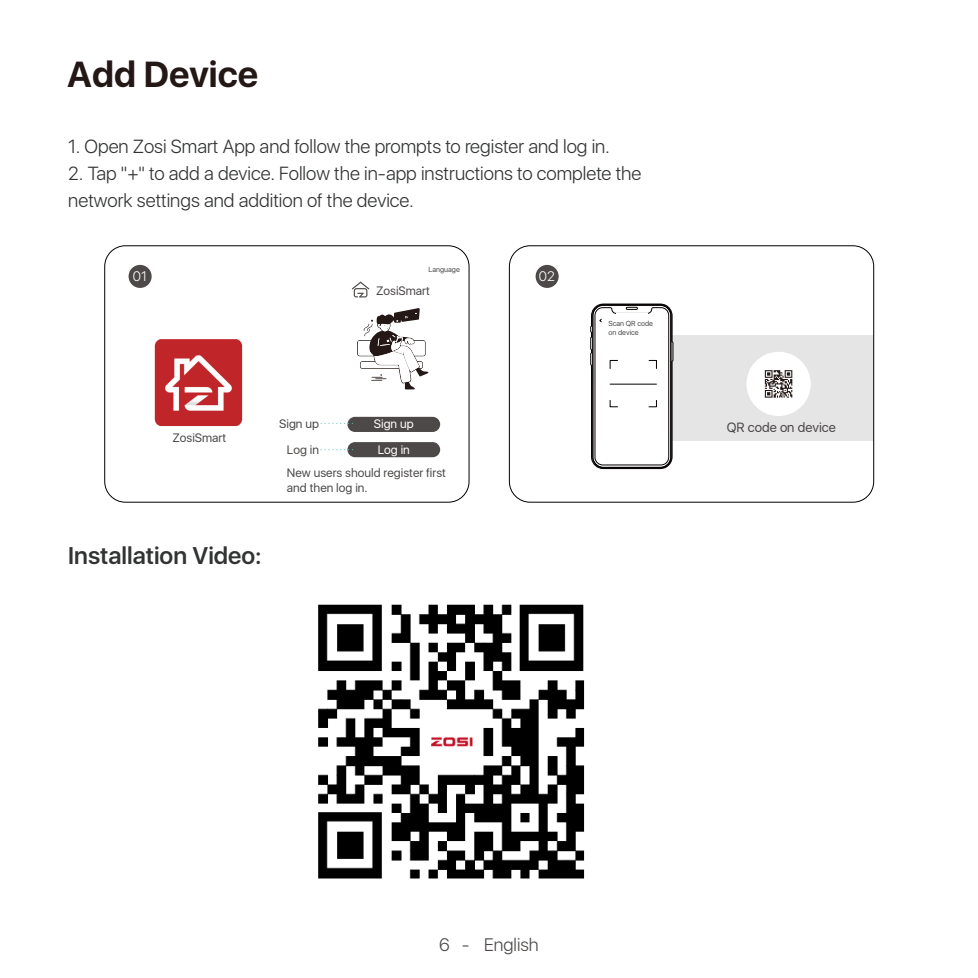
<style>
.page{position:relative;width:978px;height:978px;background:#fff}
.page>*{position:absolute;margin:0;border:0;box-sizing:border-box;transform-origin:0 0}
.t1{font:700 36px "SFUI Display";color:#231815}
.t2{font:600 24px "SFUI Display";color:#323333}
.t3{font:300 18.9px/27px "SFUI Display";color:#323333}
.t4{font:300 18px "SFUI Display";color:#4c4948}
.t5{font:300 13.8px "SFUI Display";color:#fff}
.t6{font:13.2px "SFUI Display";color:#4c4948}
.t7{font:12.3px/14.7px "SFUI Display";color:#4c4948}
.t8{font:12.3px "SFUI Display";color:#fff}
.t9{font:7.2px/8.7px "SFUI Display";color:#4c4948}
</style>
<div class="page">
<img style="left:318px;top:604px;width:267px;height:275px">
<div style="left:672px;top:335px;width:202px;height:106px;background:#e5e5e6"></div>
<div style="left:536px;top:265px;width:23px;height:23px;background:#4c4948;border-radius:50%"></div>
<div style="left:509px;top:245px;width:365px;height:257px;border:1px solid #040000;border-radius:21px"></div>
<div style="left:746px;top:352px;width:65px;height:64px;background:#fff;border-radius:50%"></div>
<svg style="left:765px;top:370px;width:27px;height:28px"></svg>
<svg style="left:590px;top:303px;width:83px;height:166px"></svg>
<svg style="left:354px;top:289px;width:13px;height:8px"></svg>
<svg style="left:352px;top:282px;width:9px;height:7px"></svg>
<svg style="left:360px;top:282px;width:9px;height:7px"></svg>
<div style="left:129px;top:265px;width:23px;height:23px;background:#4c4948;border-radius:50%"></div>
<div style="left:104px;top:245px;width:365px;height:257px;border:1px solid #040000;border-radius:21px"></div>
<svg style="left:357px;top:308px;width:72px;height:81px"></svg>
<div style="left:347px;top:417px;width:93px;height:15px;background:#4c4948;border-radius:8px"></div>
<div style="left:347px;top:442px;width:93px;height:15px;background:#4c4948;border-radius:8px"></div>
<svg style="left:320px;top:423px;width:33px;height:1px"></svg>
<svg style="left:320px;top:449px;width:33px;height:1px"></svg>
<img style="left:155px;top:339px;width:87px;height:87px">
<h1 class="t1" style="left:67px;top:53px;width:192px">Add Device</h1>
<p class="t3" style="left:68px;top:134px;width:543px">1. Open Zosi Smart App and follow the prompts to register and log in.</p>
<p class="t3" style="left:68px;top:161px;width:575px">2. Tap "+" to add a device. Follow the in-app instructions to complete the network settings and addition of the device.</p>
<p class="t5" style="left:133px;top:267px;width:15px">01</p>
<p class="t9" style="left:429px;top:265px;width:33px">Language</p>
<p class="t7" style="left:376px;top:284px;width:55px">ZosiSmart</p>
<p class="t7" style="left:172px;top:431px;width:55px">ZosiSmart</p>
<p class="t7" style="left:279px;top:417px;width:41px">Sign up</p>
<p class="t8" style="left:374px;top:414px;width:41px">Sign up</p>
<p class="t7" style="left:287px;top:443px;width:34px">Log in</p>
<p class="t8" style="left:378px;top:440px;width:34px">Log in</p>
<p class="t7" style="left:287px;top:466px;width:160px">New users should register first and then log in.</p>
<p class="t2" style="left:68px;top:539px;width:195px">Installation Video:</p>
<p class="t5" style="left:539px;top:267px;width:17px">02</p>
<p class="t9" style="left:608px;top:319px;width:46px">Scan QR code on device</p>
<p class="t6" style="left:727px;top:417px;width:110px">QR code on device</p>
<p class="t4" style="left:439px;top:932px;width:101px">6 - English</p>
</div>
